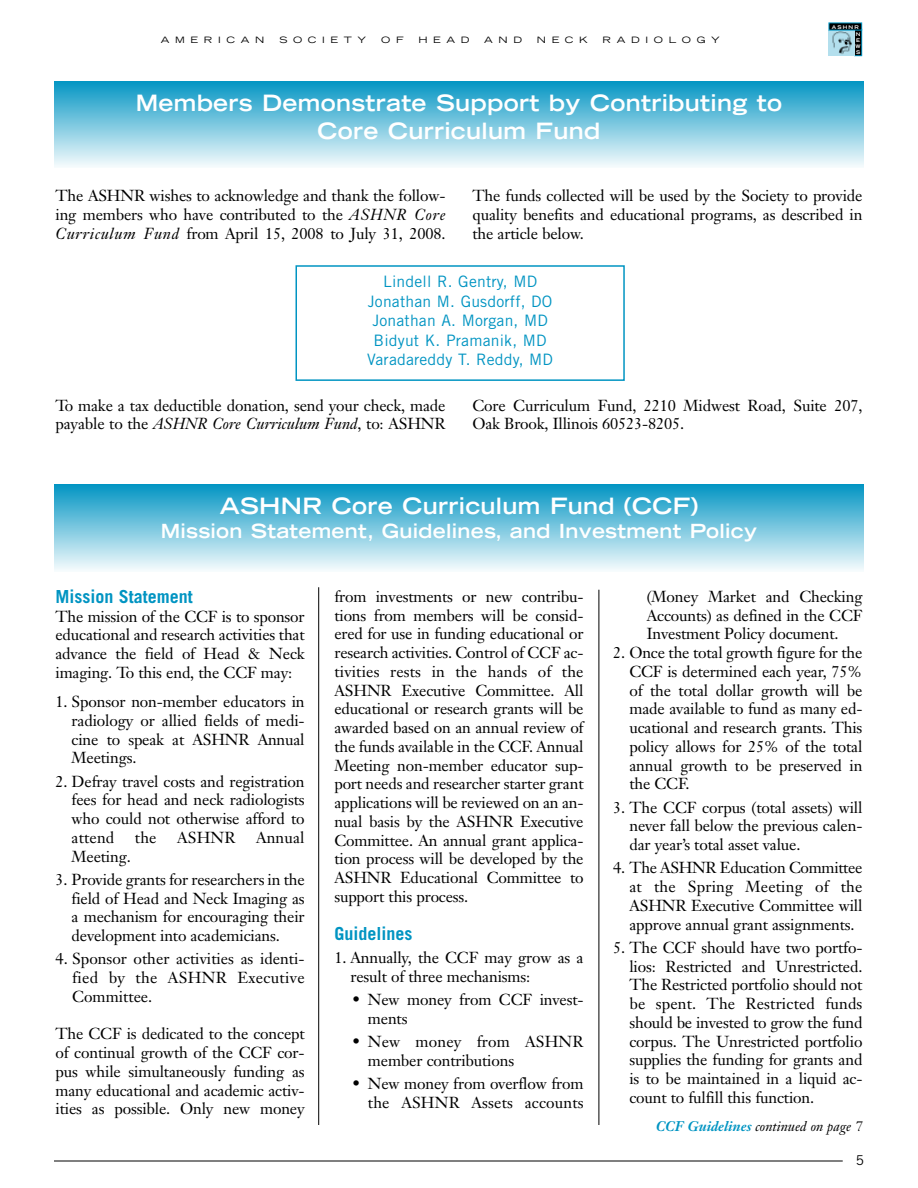
<style>
.page{position:relative;width:918px;height:1188px;background:#fff}
.page>*{position:absolute;margin:0;border:0;box-sizing:border-box;transform-origin:0 0}
.t1{font:700 expanded 22.5px/28.5px "Trade Gothic LH";letter-spacing:.015em;color:#fff;text-align:center}
.t2{font:700 expanded 19.5px "Trade Gothic LH";letter-spacing:.015em;color:#fff}
.t3{font:700 18px "Trade Gothic";color:#0094c2}
.t4{font:15.75px/18.8px "Janson Text";letter-spacing:-.01em;color:#000;text-align:justify}
.t5{font:15.75px/19.5px "Trade Gothic";letter-spacing:.01em;color:#0094c2;text-align:center}
.t6{font:italic 13.8px "Janson Text";color:#000}
.t7{font:13.5px "Trade Gothic";color:#000}
.t8{font:expanded 8.7px "Trade Gothic LH";letter-spacing:.575em;color:#000;scale:1.11 1}
.t9{font:700 expanded 4.95px/6px "Trade Gothic LH";letter-spacing:.23em;color:#fff}
.s1{font-style:italic}
.s2{font-weight:700;color:#0094c2}
</style>
<div class="page">
<hr style="left:54px;top:1161px;width:789px;height:1px;background:#000">
<div style="left:855px;top:29px;width:7px;height:27px;background:#000"></div>
<div style="left:854px;top:29px;width:8px;height:27px;border:1px solid #0094c2"></div>
<img style="left:829px;top:30px;width:25px;height:26px">
<div style="left:829px;top:23px;width:32px;height:7px;background:#000"></div>
<div style="left:54px;top:81px;width:810px;height:87px;background:linear-gradient(to bottom,#0495c3,#f7fcfd)"></div>
<div style="left:296px;top:265px;width:329px;height:116px;border:2px solid #0094c2"></div>
<div style="left:54px;top:485px;width:810px;height:87px;background:linear-gradient(to bottom,#0495c3,#f7fcfd)"></div>
<hr style="left:318px;top:587px;width:1px;height:538px;background:#000">
<hr style="left:599px;top:590px;width:1px;height:535px;background:#000">
<p class="t8" style="left:161px;top:36px;width:95px">AMERICAN</p>
<p class="t8" style="left:279px;top:36px;width:80px">SOCIETY</p>
<p class="t8" style="left:381px;top:36px;width:22px">O F</p>
<p class="t8" style="left:418px;top:36px;width:47px">HEAD</p>
<p class="t8" style="left:484px;top:36px;width:36px">AND</p>
<p class="t8" style="left:537px;top:36px;width:47px">NECK</p>
<p class="t8" style="left:603px;top:36px;width:107px">RADIOLOGY</p>
<h1 class="t1" style="left:136px;top:90px;width:648px">Members Demonstrate Support by Contributing to<br>Core Curriculum Fund</h1>
<p class="t9" style="left:856px;top:24px;width:6px;line-height:7.2px;text-indent:-24px">ASHNR<br>N</p>
<p class="t9" style="left:856px;top:37px;width:7px">E<br>W<br>S</p>
<p class="t4" style="left:55px;top:188px;width:392px">The ASHNR wishes to acknowledge and thank the follow&shy;ing members who have contributed to the <span class="s1">ASHNR Core Curriculum Fund</span> from April 15, 2008 to July 31, 2008.</p>
<p class="t4" style="left:472px;top:188px;width:391px">The funds collected will be used by the Society to provide quality benefits and educational programs, as described in the article below.</p>
<p class="t5" style="left:367px;top:273px;width:187px">Lindell R. Gentry, MD<br>Jonathan M. Gusdorff, DO<br>Jonathan A. Morgan, MD<br>Bidyut K. Pramanik, MD<br>Varadareddy T. Reddy, MD</p>
<p class="t4" style="left:56px;top:397px;width:392px">To make a tax deductible donation, send your check, made payable to the <span class="s1">ASHNR Core Curriculum Fund</span>, to: ASHNR</p>
<p class="t4" style="left:473px;top:397px;width:391px">Core Curriculum Fund, 2210 Midwest Road, Suite 207,<br>Oak Brook, Illinois 60523-8205.</p>
<h1 class="t1" style="left:220px;top:494px;width:480px">ASHNR Core Curriculum Fund (CCF)</h1>
<p class="t2" style="left:161px;top:524px;width:598px">Mission Statement, Guidelines, and Investment Policy</p>
<p class="t3" style="left:56px;top:590px;width:139px">Mission Statement</p>
<p class="t4" style="left:55px;top:608px;width:251px">The mission of the CCF is to sponsor educational and research activities that advance the field of Head &amp; Neck imaging. To this end, the CCF may:</p>
<p class="t4" style="left:72px;top:694px;width:235px;text-indent:-16px">1. Sponsor non-member educators in radiology or allied fields of medi&shy;cine to speak at ASHNR Annual Meetings.</p>
<p class="t4" style="left:72px;top:773px;width:235px;text-indent:-16px">2. Defray travel costs and registration fees for head and neck radiologists who could not otherwise afford to attend</p>
<p class="t4" style="left:135px;top:830px;width:23px">the</p>
<p class="t4" style="left:177px;top:830px;width:60px">ASHNR</p>
<p class="t4" style="left:256px;top:830px;width:50px">Annual</p>
<p class="t4" style="left:72px;top:848px;width:61px">Meeting.</p>
<p class="t4" style="left:72px;top:872px;width:235px;text-indent:-16px">3. Provide grants for researchers in the field of Head and Neck Imaging as a mechanism for encouraging their development into academicians.</p>
<p class="t4" style="left:72px;top:951px;width:234px;text-indent:-17px">4. Sponsor other activities as identi&shy;fied by the ASHNR Executive Committee.</p>
<p class="t4" style="left:55px;top:1026px;width:251px">The CCF is dedicated to the concept of continual growth of the CCF cor&shy;pus while simultaneously funding as many educational and academic activ&shy;ities as possible. Only new money</p>
<p class="t4" style="left:334px;top:589px;width:251px">from investments or new contribu&shy;tions from members will be consid&shy;ered for use in funding educational or research activities. Control of CCF ac&shy;tivities rests in the hands of the ASHNR Executive Committee. All educational or research grants will be awarded based on an annual review of the funds available in the CCF. Annual Meeting non-member educator sup&shy;port needs and researcher starter grant applications will be reviewed on an an&shy;nual basis by the ASHNR Executive Committee. An annual grant applica&shy;tion process will be developed by the ASHNR Educational Committee to support this process.</p>
<p class="t3" style="left:334px;top:927px;width:80px">Guidelines</p>
<p class="t4" style="left:351px;top:950px;width:235px;text-indent:-16px">1. Annually, the CCF may grow as a result of three mechanisms:</p>
<p class="t4" style="left:368px;top:992px;width:217px;text-indent:-16px">• New money from CCF invest&shy;ments</p>
<p class="t4" style="left:368px;top:1034px;width:217px;text-indent:-16px">• New money from ASHNR member contributions</p>
<p class="t4" style="left:352px;top:1076px;width:233px;text-align:right">• New money from overflow from the ASHNR Assets accounts</p>
<p class="t4" style="left:647px;top:589px;width:217px">(Money Market and Checking Accounts) as defined in the CCF Investment Policy document.</p>
<p class="t4" style="left:629px;top:645px;width:235px;text-indent:-16px">2. Once the total growth figure for the CCF is determined each year, 75% of the total dollar growth will be made available to fund as many ed&shy;ucational and research grants. This policy allows for 25% of the total annual growth to be preserved in the CCF.</p>
<p class="t4" style="left:629px;top:799px;width:235px;text-indent:-16px">3. The CCF corpus (total assets) will never fall below the previous calen&shy;dar year’s total asset value.</p>
<p class="t4" style="left:629px;top:860px;width:235px;text-indent:-16px">4. The ASHNR Education Committee at the Spring Meeting of the ASHNR Executive Committee will approve annual grant assignments.</p>
<p class="t4" style="left:629px;top:940px;width:235px;text-indent:-16px">5. The CCF should have two portfo&shy;lios: Restricted and Unrestricted.<br>The Restricted portfolio should not be spent. The Restricted funds should be invested to grow the fund corpus. The Unrestricted portfolio supplies the funding for grants and is to be maintained in a liquid ac&shy;count to fulfill this function.</p>
<p class="t6" style="left:656px;top:1121px;width:208px"><span class="s2">CCF Guidelines</span> continued on page 7</p>
<p class="t7" style="left:856px;top:1155px;width:10px">5</p>
</div>
